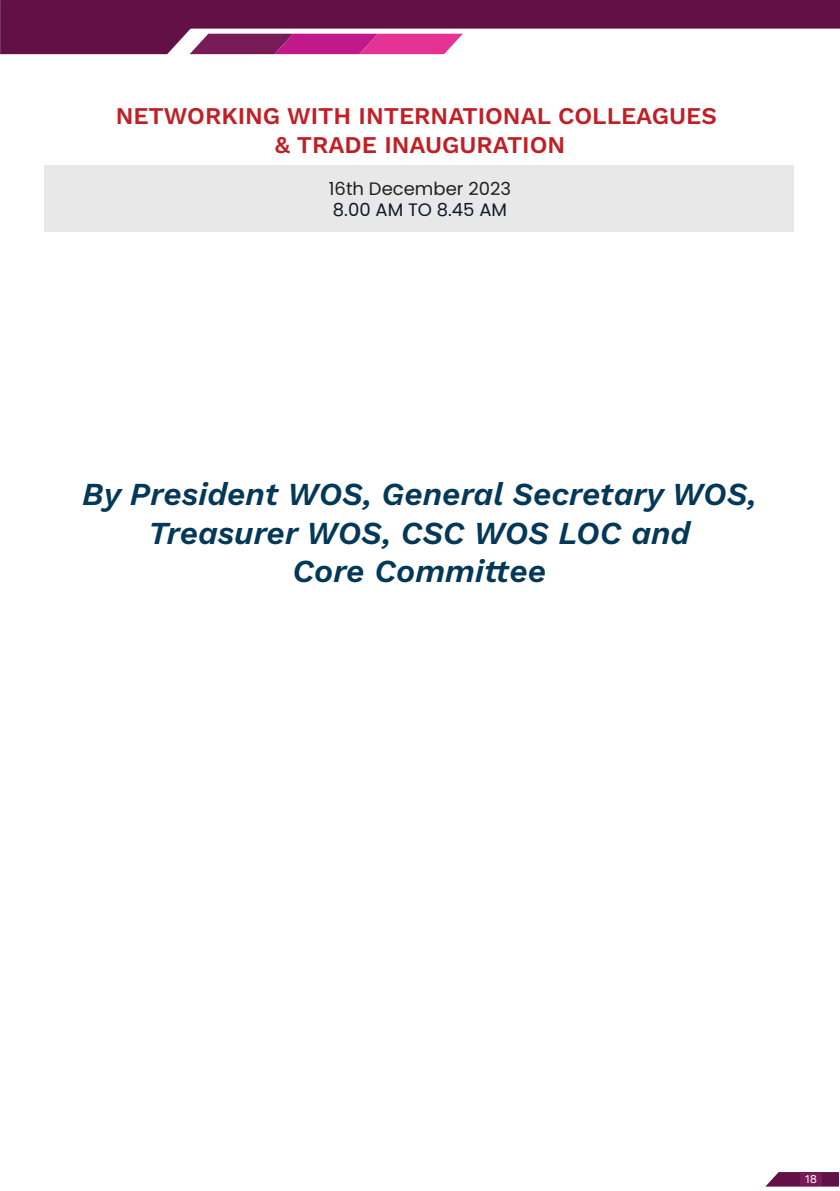
<style>
.page{position:relative;width:840px;height:1191px;background:#fff}
.page>*{position:absolute;margin:0;border:0;box-sizing:border-box;transform-origin:0 0}
.t1{font:italic 600 32px/38.4px "Work Sans";color:#043858;text-align:center}
.t2{font:600 24px/28.8px "Work Sans";color:#c02025;text-align:center}
.t3{font:18px "Poppins";color:#231f20}
.t4{font:18px "Poppins";color:#0e1829}
.t5{font:12px "Work Sans";color:#fff}
</style>
<div class="page">
<svg style="left:0;top:0;width:839px;height:54px"></svg>
<svg style="left:766px;top:1172px;width:72px;height:14px"></svg>
<div style="left:800px;top:1172px;width:21px;height:13px;background:#791b58"></div>
<div style="left:45px;top:165px;width:748px;height:67px;background:#e8e8e9"></div>
<p class="t2" style="left:116px;top:100px;width:602px">NETWORKING WITH INTERNATIONAL COLLEAGUES &amp; TRADE INAUGURATION</p>
<p class="t3" style="left:329px;top:178px;width:184px">16th December 2023</p>
<p class="t4" style="left:333px;top:200px;width:175px">8.00 AM TO 8.45 AM</p>
<p class="t1" style="left:82px;top:473px;width:675px">By President WOS, General Secretary WOS,<br>Treasurer WOS, CSC WOS LOC and<br>Core Committee</p>
<p class="t5" style="left:804px;top:1170px;width:14px">18</p>
</div>
